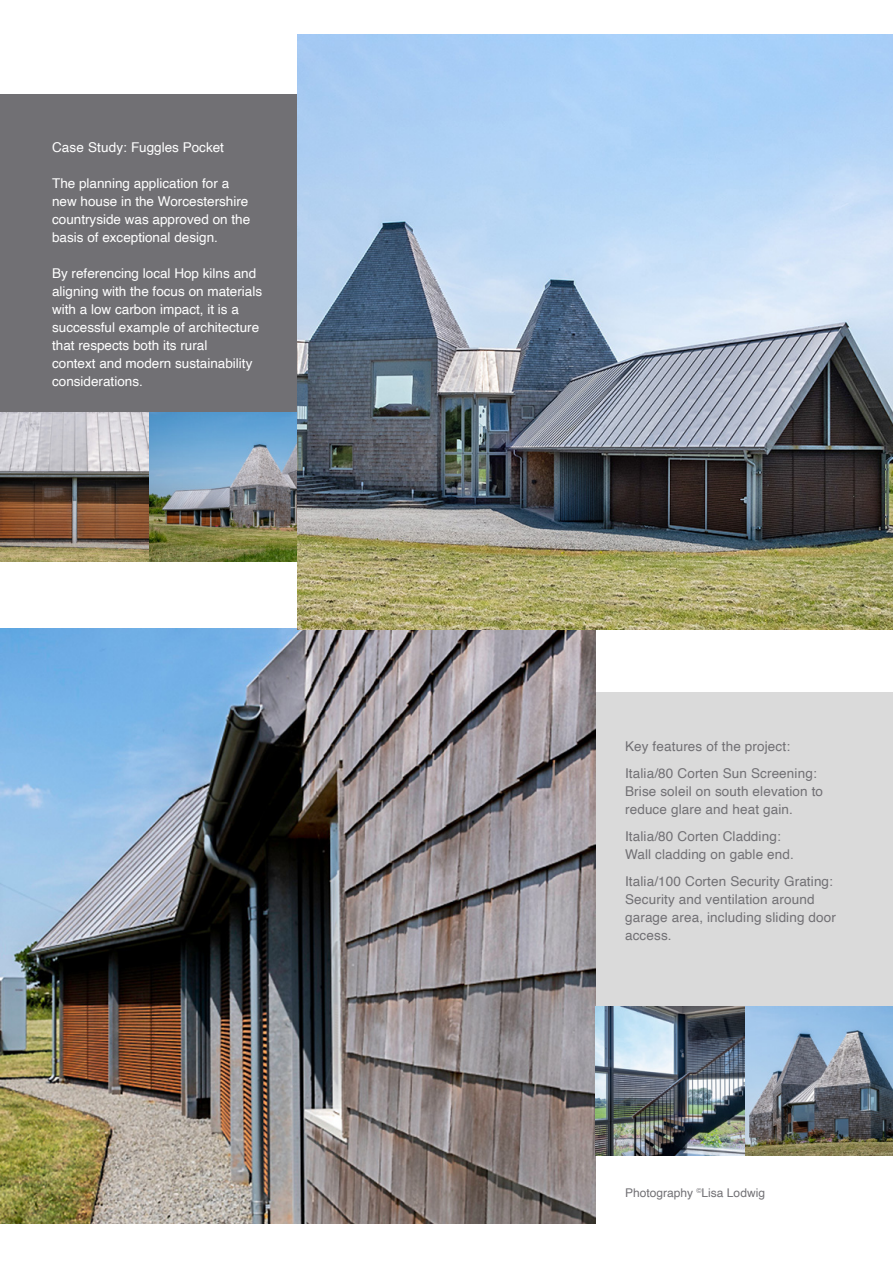
<style>
.page{position:relative;width:893px;height:1263px;background:#fff}
.page>*{position:absolute;margin:0;border:0;box-sizing:border-box;transform-origin:0 0}
.t1{font:13.5px/18px "Helvetica";color:#fff}
.Helvetica_7{font:13.5px/18px "Helvetica";letter-spacing:.01em;color:#717074}
.t2{font:12px "Helvetica";color:#717074}
</style>
<div class="page">
<div style="left:0;top:94px;width:299px;height:468px;background:#717074"></div>
<div style="left:595px;top:692px;width:298px;height:315px;background:#dadada"></div>
<img style="left:0;top:628px;width:595px;height:596px">
<img style="left:595px;top:1007px;width:298px;height:148px">
<img style="left:0;top:413px;width:298px;height:149px">
<img style="left:298px;top:34px;width:595px;height:595px">
<p class="t1" style="left:52px;top:138px;width:173px">Case Study: Fuggles Pocket</p>
<p class="t1" style="left:52px;top:174px;width:200px">The planning application for a new house in the Worcestershire countryside was approved on the basis of exceptional design.</p>
<p class="t1" style="left:52px;top:264px;width:212px">By referencing local Hop kilns and aligning with the focus on materials with a low carbon impact, it is a successful example of architecture that respects both its rural<br>context and modern sustainability considerations.</p>
<p class="Helvetica_7" style="left:625px;top:737px;width:166px">Key features of the project:</p>
<p class="Helvetica_7" style="left:625px;top:764px;width:200px">Italia/80 Corten Sun Screening:<br>Brise soleil on south elevation to reduce glare and heat gain.</p>
<p class="Helvetica_7" style="left:625px;top:827px;width:157px">Italia/80 Corten Cladding:</p>
<p class="Helvetica_7" style="left:625px;top:845px;width:170px">Wall cladding on gable end.</p>
<p class="Helvetica_7" style="left:625px;top:872px;width:212px">Italia/100 Corten Security Grating:<br>Security and ventilation around garage area, including sliding door access.</p>
<p class="t2" style="left:625px;top:1183px;width:141px">Photography <sup>©</sup>Lisa Lodwig</p>
</div>
